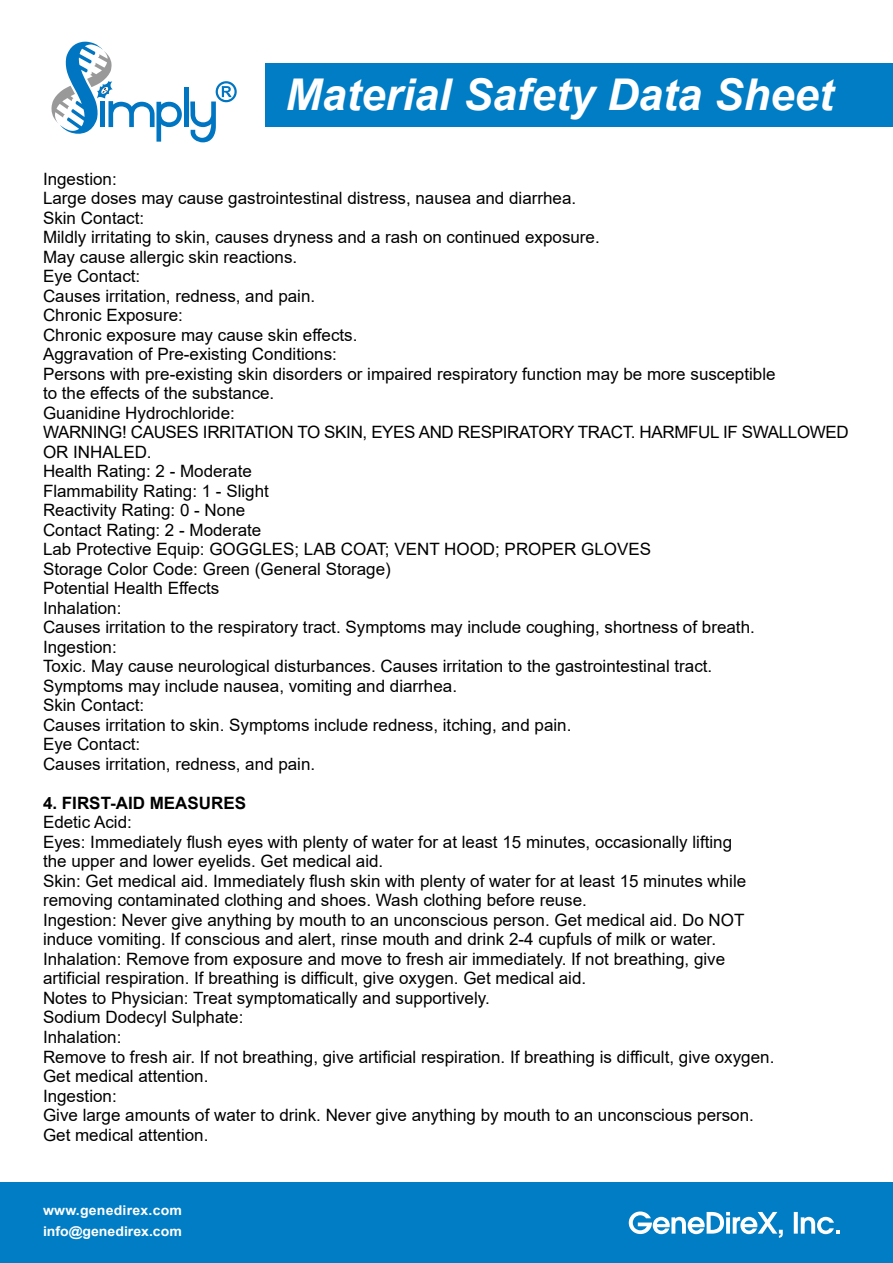
<style>
.page{position:relative;width:893px;height:1263px;background:#fff}
.page>*{position:absolute;margin:0;border:0;box-sizing:border-box;transform-origin:0 0}
.t1{font:italic 700 43.8px "Arial";color:#fff}
.t2{font:16.95px/19.5px "Arial";color:#000}
.t3{font:700 16.95px "Arial";color:#000}
.t4{font:700 13.5px/21.3px "Arial";color:#fff;scale:1.05 1}
</style>
<div class="page">
<div style="left:0;top:1182px;width:893px;height:81px;background:#007dc4"></div>
<div style="left:266px;top:63px;width:627px;height:64px;background:#007dc4"></div>
<svg style="left:629px;top:1211px;width:154px;height:27px"></svg>
<svg style="left:794px;top:1212px;width:46px;height:22px"></svg>
<hr style="left:184px;top:87px;width:4px;height:40px;background:#0075c1">
<svg style="left:51px;top:42px;width:131px;height:100px"></svg>
<svg style="left:190px;top:81px;width:47px;height:61px"></svg>
<h1 class="t1" style="left:286px;top:65px;width:549px">Material Safety Data Sheet</h1>
<p class="t2" style="left:43px;top:169px;width:807px">Ingestion:<br>Large doses may cause gastrointestinal distress, nausea and diarrhea.<br>Skin Contact:<br>Mildly irritating to skin, causes dryness and a rash on continued exposure.<br>May cause allergic skin reactions.<br>Eye Contact:<br>Causes irritation, redness, and pain.<br>Chronic Exposure:<br>Chronic exposure may cause skin effects.<br>Aggravation of Pre-existing Conditions:<br>Persons with pre-existing skin disorders or impaired respiratory function may be more susceptible<br>to the effects of the substance.<br>Guanidine Hydrochloride:<br>WARNING! CAUSES IRRITATION TO SKIN, EYES AND RESPIRATORY TRACT. HARMFUL IF SWALLOWED OR INHALED.<br>Health Rating: 2 - Moderate<br>Flammability Rating: 1 - Slight<br>Reactivity Rating: 0 - None<br>Contact Rating: 2 - Moderate<br>Lab Protective Equip: GOGGLES; LAB COAT; VENT HOOD; PROPER GLOVES<br>Storage Color Code: Green (General Storage)<br>Potential Health Effects<br>Inhalation:<br>Causes irritation to the respiratory tract. Symptoms may include coughing, shortness of breath.<br>Ingestion:<br>Toxic. May cause neurological disturbances. Causes irritation to the gastrointestinal tract.<br>Symptoms may include nausea, vomiting and diarrhea.<br>Skin Contact:<br>Causes irritation to skin. Symptoms include redness, itching, and pain.<br>Eye Contact:<br>Causes irritation, redness, and pain.</p>
<p class="t3" style="left:43px;top:791px;width:205px">4. FIRST-AID MEASURES</p>
<p class="t2" style="left:43px;top:812px;width:733px">Edetic Acid:<br>Eyes: Immediately flush eyes with plenty of water for at least 15 minutes, occasionally lifting<br>the upper and lower eyelids. Get medical aid.<br>Skin: Get medical aid. Immediately flush skin with plenty of water for at least 15 minutes while removing contaminated clothing and shoes. Wash clothing before reuse.<br>Ingestion: Never give anything by mouth to an unconscious person. Get medical aid. Do NOT induce vomiting. If conscious and alert, rinse mouth and drink 2-4 cupfuls of milk or water.<br>Inhalation: Remove from exposure and move to fresh air immediately. If not breathing, give artificial respiration. If breathing is difficult, give oxygen. Get medical aid.<br>Notes to Physician: Treat symptomatically and supportively.<br>Sodium Dodecyl Sulphate:<br>Inhalation:<br>Remove to fresh air. If not breathing, give artificial respiration. If breathing is difficult, give oxygen.<br>Get medical attention.<br>Ingestion:<br>Give large amounts of water to drink. Never give anything by mouth to an unconscious person.<br>Get medical attention.</p>
<p class="t4" style="left:43px;top:1200px;width:134px">www.genedirex.com info@genedirex.com</p>
</div>
